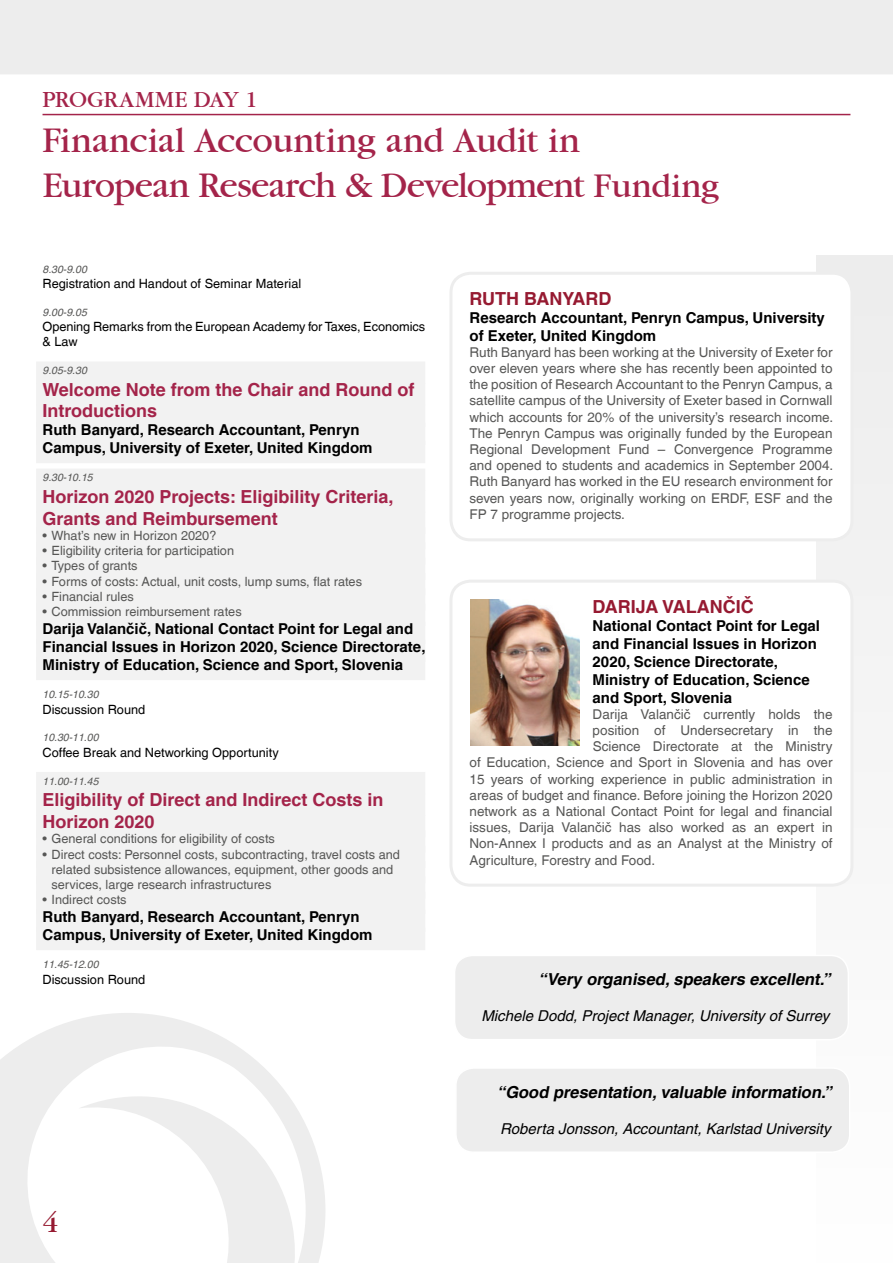
<style>
.page{position:relative;width:893px;height:1263px;background:#fff}
.page>*{position:absolute;margin:0;border:0;box-sizing:border-box;transform-origin:0 0}
.t1{font:37.5px/45px "Garamond";letter-spacing:-.02em;color:#a4244a}
.t2{font:30px "Garamond";color:#961a31}
.t3{font:24px "Garamond";letter-spacing:-.005em;color:#a4244a}
.t4{font:700 18px/21.6px "Helvetica LT Com";color:#a4244a}
.t5{font:700 18px "Helvetica LT Com";color:#961a31}
.t6{font:italic 700 16.5px "Helvetica LT Com";color:#000}
.t7{font:700 15px/18px "Helvetica LT Com";color:#000}
.t8{font:italic 15px "Helvetica LT Com";color:#000}
.t9{font:13.5px/16.2px "Helvetica LT Com";color:#575756;text-align:justify}
.t10{font:12.75px/15.3px "Helvetica LT Com";color:#575756}
.t11{font:12.75px/15.3px "Helvetica LT Com";color:#000}
.t12{font:italic 10.5px "Helvetica LT Com";color:#575756}
.s1{font-size:36px}
</style>
<div class="page">
<div style="left:0;top:0;width:893px;height:74px;background:#ededed"></div>
<div style="left:817px;top:255px;width:76px;height:1008px;background:#f7f7f7"></div>
<svg style="left:0;top:1013px;width:325px;height:250px"></svg>
<hr style="left:43px;top:114px;width:807px;height:1px;background:#a4244a">
<div style="left:36px;top:361px;width:389px;height:23px;background:#f2f2f2"></div>
<div style="left:36px;top:383px;width:389px;height:23px;background:#f2f2f2"></div>
<div style="left:36px;top:405px;width:389px;height:22px;background:#f2f2f2"></div>
<div style="left:36px;top:423px;width:389px;height:22px;background:#f2f2f2"></div>
<div style="left:36px;top:441px;width:389px;height:22px;background:#f2f2f2"></div>
<div style="left:36px;top:469px;width:389px;height:22px;background:#f2f2f2"></div>
<div style="left:36px;top:490px;width:389px;height:23px;background:#f2f2f2"></div>
<div style="left:36px;top:512px;width:389px;height:22px;background:#f2f2f2"></div>
<div style="left:36px;top:527px;width:389px;height:23px;background:#f2f2f2"></div>
<div style="left:36px;top:542px;width:389px;height:23px;background:#f2f2f2"></div>
<div style="left:36px;top:558px;width:389px;height:22px;background:#f2f2f2"></div>
<div style="left:36px;top:573px;width:389px;height:22px;background:#f2f2f2"></div>
<div style="left:36px;top:588px;width:389px;height:23px;background:#f2f2f2"></div>
<div style="left:36px;top:604px;width:389px;height:22px;background:#f2f2f2"></div>
<div style="left:36px;top:622px;width:389px;height:22px;background:#f2f2f2"></div>
<div style="left:36px;top:640px;width:389px;height:22px;background:#f2f2f2"></div>
<div style="left:36px;top:658px;width:389px;height:22px;background:#f2f2f2"></div>
<div style="left:36px;top:772px;width:389px;height:22px;background:#f2f2f2"></div>
<div style="left:36px;top:793px;width:389px;height:23px;background:#f2f2f2"></div>
<div style="left:36px;top:815px;width:389px;height:23px;background:#f2f2f2"></div>
<div style="left:36px;top:830px;width:389px;height:23px;background:#f2f2f2"></div>
<div style="left:36px;top:846px;width:389px;height:22px;background:#f2f2f2"></div>
<div style="left:36px;top:861px;width:389px;height:22px;background:#f2f2f2"></div>
<div style="left:36px;top:876px;width:389px;height:23px;background:#f2f2f2"></div>
<div style="left:36px;top:892px;width:389px;height:22px;background:#f2f2f2"></div>
<div style="left:36px;top:910px;width:389px;height:22px;background:#f2f2f2"></div>
<div style="left:36px;top:928px;width:389px;height:22px;background:#f2f2f2"></div>
<div style="left:451px;top:273px;width:401px;height:267px;background:#fff;border-radius:20px"></div>
<div style="left:449px;top:272px;width:404px;height:269px;border:3px solid #ededed;border-radius:20px"></div>
<div style="left:451px;top:581px;width:401px;height:304px;background:#fff;border-radius:20px"></div>
<div style="left:449px;top:580px;width:404px;height:307px;border:3px solid #ededed;border-radius:20px"></div>
<img style="left:471px;top:600px;width:109px;height:145px">
<div style="left:456px;top:1068px;width:394px;height:84px;background:#ededed;border-radius:18px"></div>
<div style="left:455px;top:1067px;width:395px;height:86px;border:2px solid #fff;border-radius:18px"></div>
<div style="left:455px;top:955px;width:393px;height:85px;background:#ededed;border-radius:18px"></div>
<div style="left:454px;top:955px;width:395px;height:85px;border:2px solid #fff;border-radius:18px"></div>
<h3 class="t3" style="left:43px;top:85px;width:217px">PROGRAMME DAY 1</h3>
<h1 class="t1" style="left:43px;top:117px;width:678px">Financial Accounting and Audit in<br>European Research &amp; Development <span class="s1">Funding</span></h1>
<p class="t12" style="left:43px;top:263px;width:46px">8.30-9.00</p>
<p class="t11" style="left:43px;top:276px;width:260px">Registration and Handout of Seminar Material</p>
<p class="t12" style="left:43px;top:306px;width:46px">9.00-9.05</p>
<p class="t11" style="left:43px;top:319px;width:384px">Opening Remarks from the European Academy for Taxes, Economics &amp; Law</p>
<p class="t12" style="left:43px;top:364px;width:46px">9.05-9.30</p>
<h3 class="t4" style="left:43px;top:379px;width:374px">Welcome Note from the Chair and Round of<br>Introductions</h3>
<p class="t7" style="left:43px;top:421px;width:332px">Ruth Banyard, Research Accountant, Penryn<br>Campus, University of Exeter, United Kingdom</p>
<p class="t12" style="left:43px;top:472px;width:52px">9.30-10.15</p>
<h3 class="t4" style="left:43px;top:486px;width:353px">Horizon 2020 Projects: Eligibility Criteria,<br>Grants and Reimbursement</h3>
<p class="t10" style="left:43px;top:528px;width:175px">• What’s new in Horizon 2020?</p>
<p class="t10" style="left:43px;top:543px;width:193px">• Eligibility criteria for participation</p>
<p class="t10" style="left:43px;top:558px;width:97px">• Types of grants</p>
<p class="t10" style="left:43px;top:574px;width:321px">• Forms of costs: Actual, unit costs, lump sums, flat rates</p>
<p class="t10" style="left:43px;top:589px;width:93px">• Financial rules</p>
<p class="t10" style="left:43px;top:604px;width:201px">• Commission reimbursement rates</p>
<p class="t7" style="left:43px;top:620px;width:385px">Darija Valančič, National Contact Point for Legal and<br>Financial Issues in Horizon 2020, Science Directorate,<br>Ministry of Education, Science and Sport, Slovenia</p>
<p class="t12" style="left:43px;top:688px;width:58px">10.15-10.30</p>
<p class="t11" style="left:43px;top:701px;width:104px">Discussion Round</p>
<p class="t12" style="left:43px;top:732px;width:58px">10.30-11.00</p>
<p class="t11" style="left:43px;top:745px;width:238px">Coffee Break and Networking Opportunity</p>
<p class="t12" style="left:43px;top:775px;width:58px">11.00-11.45</p>
<h3 class="t4" style="left:43px;top:789px;width:343px">Eligibility of Direct and Indirect Costs in<br>Horizon 2020</h3>
<p class="t10" style="left:43px;top:831px;width:234px">• General conditions for eligibility of costs</p>
<p class="t10" style="left:52px;top:846px;width:350px;text-indent:-9px">• Direct costs: Personnel costs, subcontracting, travel costs and related subsistence allowances, equipment, other goods and services, large research infrastructures</p>
<p class="t10" style="left:43px;top:892px;width:86px">• Indirect costs</p>
<p class="t7" style="left:43px;top:908px;width:332px">Ruth Banyard, Research Accountant, Penryn<br>Campus, University of Exeter, United Kingdom</p>
<p class="t12" style="left:43px;top:958px;width:58px">11.45-12.00</p>
<p class="t11" style="left:43px;top:971px;width:104px">Discussion Round</p>
<h2 class="t2" style="left:43px;top:1204px;width:17px">4</h2>
<h3 class="t5" style="left:469px;top:287px;width:144px">RUTH BANYARD</h3>
<p class="t7" style="left:469px;top:308px;width:357px">Research Accountant, Penryn Campus, University of Exeter, United Kingdom</p>
<p class="t9" style="left:469px;top:344px;width:365px">Ruth Banyard has been working at the University of Exeter for over eleven years where she has recently been appointed to the position of Research Accountant to the Penryn Campus, a satellite campus of the University of Exeter based in Cornwall which accounts for 20% of the university’s research income.<br>The Penryn Campus was originally funded by the European Regional Development Fund – Convergence Programme and opened to students and academics in September 2004.<br>Ruth Banyard has worked in the EU research environment for seven years now, originally working on ERDF, ESF and the FP 7 programme projects.</p>
<h3 class="t5" style="left:593px;top:595px;width:163px">DARIJA VALANČIČ</h3>
<p class="t7" style="left:593px;top:616px;width:229px">National Contact Point for Legal and Financial Issues in Horizon<br>2020, Science Directorate,<br>Ministry of Education, Science and Sport, Slovenia</p>
<p class="t9" style="left:593px;top:706px;width:241px">Darija Valančič currently holds the</p>
<p class="t9" style="left:593px;top:722px;width:241px">position of Undersecretary in the</p>
<p class="t9" style="left:593px;top:738px;width:241px">Science Directorate at the Ministry</p>
<p class="t9" style="left:469px;top:754px;width:364px">of Education, Science and Sport in Slovenia and has over</p>
<p class="t9" style="left:469px;top:771px;width:365px">15 years of working experience in public administration in</p>
<p class="t9" style="left:469px;top:787px;width:365px">areas of budget and finance. Before joining the Horizon 2020</p>
<p class="t9" style="left:469px;top:803px;width:365px">network as a National Contact Point for legal and financial</p>
<p class="t9" style="left:469px;top:819px;width:365px">issues, Darija Valančič has also worked as an expert in</p>
<p class="t9" style="left:470px;top:835px;width:365px">Non-Annex I products and as an Analyst at the Ministry of</p>
<p class="t9" style="left:470px;top:852px;width:187px">Agriculture, Forestry and Food.</p>
<p class="t6" style="left:538px;top:969px;width:297px">“Very organised,speakers excellent.”</p>
<p class="t8" style="left:481px;top:1007px;width:349px">Michele Dodd, Project Manager, University of Surrey</p>
<p class="t6" style="left:497px;top:1082px;width:340px">“Good presentation,valuable information.”</p>
<p class="t8" style="left:500px;top:1120px;width:332px">Roberta Jonsson, Accountant, Karlstad University</p>
</div>
